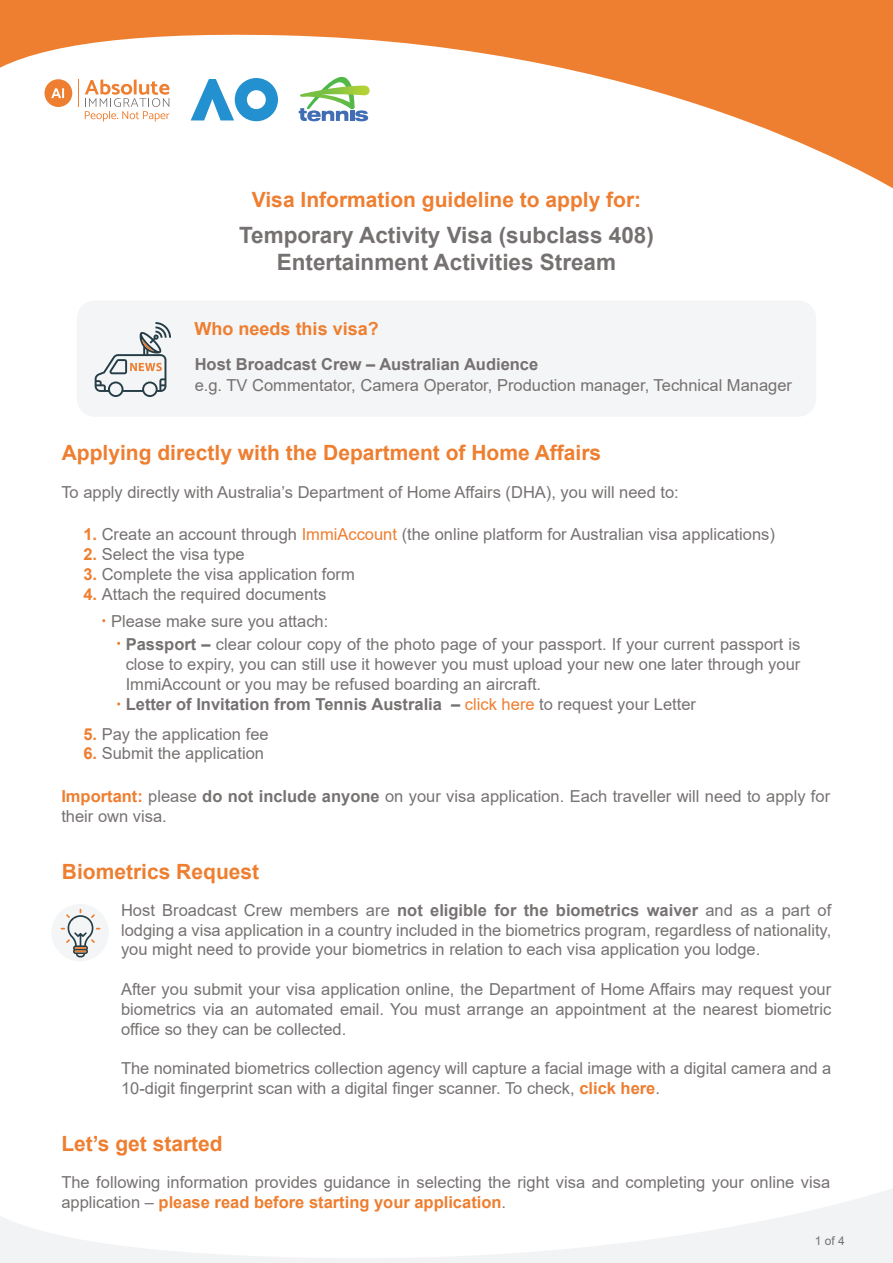
<style>
.page{position:relative;width:893px;height:1263px;background:#fff}
.page>*{position:absolute;margin:0;border:0;box-sizing:border-box;transform-origin:0 0}
.t1{font:700 22.5px/27px "Arial";color:#767171;text-align:center}
.t2{font:700 21px "Arial";color:#ee7e30}
.t3{font:700 18px "Arial";color:#ee7e30}
.t4{font:16.5px/19.8px "Arial";color:#777272}
.t5{font:16.5px "Arial";color:#767171}
.t6{font:700 16.5px "Arial";color:#767171}
.t7{font:12px "Arial";color:#767171}
.s1{font-weight:700;color:#ee7e30}
.s2{color:#ee7e30}
.s3{font-weight:700;color:#767171}
.s4{font-weight:700}
.s5{color:#767171}
.s6{font-weight:700;color:#ed7e31}
</style>
<div class="page">
<svg style="left:0;top:0;width:893px;height:189px"></svg>
<svg style="left:191px;top:78px;width:87px;height:43px"></svg>
<svg style="left:78px;top:79px;width:1px;height:28px"></svg>
<svg style="left:85px;top:79px;width:84px;height:43px"></svg>
<svg style="left:45px;top:79px;width:27px;height:28px"></svg>
<svg style="left:0;top:1189px;width:893px;height:74px"></svg>
<div style="left:77px;top:300px;width:739px;height:117px;background:#f4f5f6;border-radius:18px"></div>
<svg style="left:95px;top:322px;width:76px;height:75px"></svg>
<div style="left:51px;top:904px;width:58px;height:57px;background:#f4f5f6;border-radius:50%"></div>
<svg style="left:61px;top:909px;width:39px;height:48px"></svg>
<svg style="left:299px;top:77px;width:71px;height:44px"></svg>
<p class="t2" style="left:252px;top:185px;width:391px">Visa Information guideline to apply for:</p>
<h1 class="t1" style="left:239px;top:222px;width:416px">Temporary Activity Visa (subclass 408)<br>Entertainment Activities Stream</h1>
<p class="t3" style="left:195px;top:316px;width:186px">Who needs this visa?</p>
<p class="t6" style="left:195px;top:353px;width:345px">Host Broadcast Crew – Australian Audience</p>
<p class="t5" style="left:195px;top:374px;width:599px">e.g. TV Commentator, Camera Operator, Production manager, Technical Manager</p>
<p class="t2" style="left:62px;top:437px;width:541px">Applying directly with the Department of Home Affairs</p>
<p class="t4" style="left:61px;top:482px;width:619px">To apply directly with Australia’s Department of Home Affairs (DHA), you will need to:</p>
<p class="t4" style="left:83px;top:524px;width:693px"><span class="s1">1.</span> Create an account through <span class="s2">ImmiAccount</span> (the online platform for Australian visa applications)</p>
<p class="t4" style="left:83px;top:544px;width:163px"><span class="s1">2.</span> Select the visa type</p>
<p class="t4" style="left:83px;top:564px;width:273px"><span class="s1">3.</span> Complete the visa application form</p>
<p class="t4" style="left:83px;top:584px;width:245px"><span class="s1">4.</span> Attach the required documents</p>
<p class="t4" style="left:126px;top:609px;width:676px;line-height:23.9px;text-indent:-15px">Please make sure you attach:<br><span class="s3">Passport –</span> clear colour copy of the photo page of your passport. If your current passport is</p>
<p class="t4" style="left:126px;top:654px;width:676px">close to expiry, you can still use it however you must upload your new one later through your<br>ImmiAccount or you may be refused boarding an aircraft.<br><span class="s3">Letter of Invitation from Tennis Australia –</span> <span class="s2">click here</span> to request your Letter</p>
<p class="t4" style="left:83px;top:724px;width:187px"><span class="s1">5.</span> Pay the application fee</p>
<p class="t4" style="left:83px;top:743px;width:182px"><span class="s1">6.</span> Submit the application</p>
<p class="t4" style="left:61px;top:786px;width:770px"><span class="s1">Important:</span> please <span class="s4">do not include anyone</span> on your visa application. Each traveller will need to apply for their own visa.</p>
<p class="t2" style="left:62px;top:856px;width:199px">Biometrics Request</p>
<p class="t4" style="left:121px;top:900px;width:712px;text-align:justify"><span class="s5">Host Broadcast Crew members</span> are <span class="s4">not eligible for the biometrics waiver</span> and as a part of lodging a visa application in a country included in the biometrics program, regardless of nationality, you might need to provide your biometrics in relation to each visa application you lodge.</p>
<p class="t4" style="left:121px;top:979px;width:712px;text-align:justify">After you submit your visa application online, the Department of Home Affairs may request your biometrics via an automated email. You must arrange an appointment at the nearest biometric office so they can be collected.</p>
<p class="t4" style="left:121px;top:1058px;width:712px">The nominated biometrics collection agency will capture a facial image with a digital camera and a<br>10-digit fingerprint scan with a digital finger scanner. To check, <span class="s6">click here</span>.</p>
<p class="t2" style="left:61px;top:1128px;width:163px">Let’s get started</p>
<p class="t4" style="left:61px;top:1172px;width:770px">The following information provides guidance in selecting the right visa and completing your online visa application – <span class="s1">please read before starting your application</span>.</p>
<p class="t7" style="left:815px;top:1232px;width:32px">1 of 4</p>
</div>
